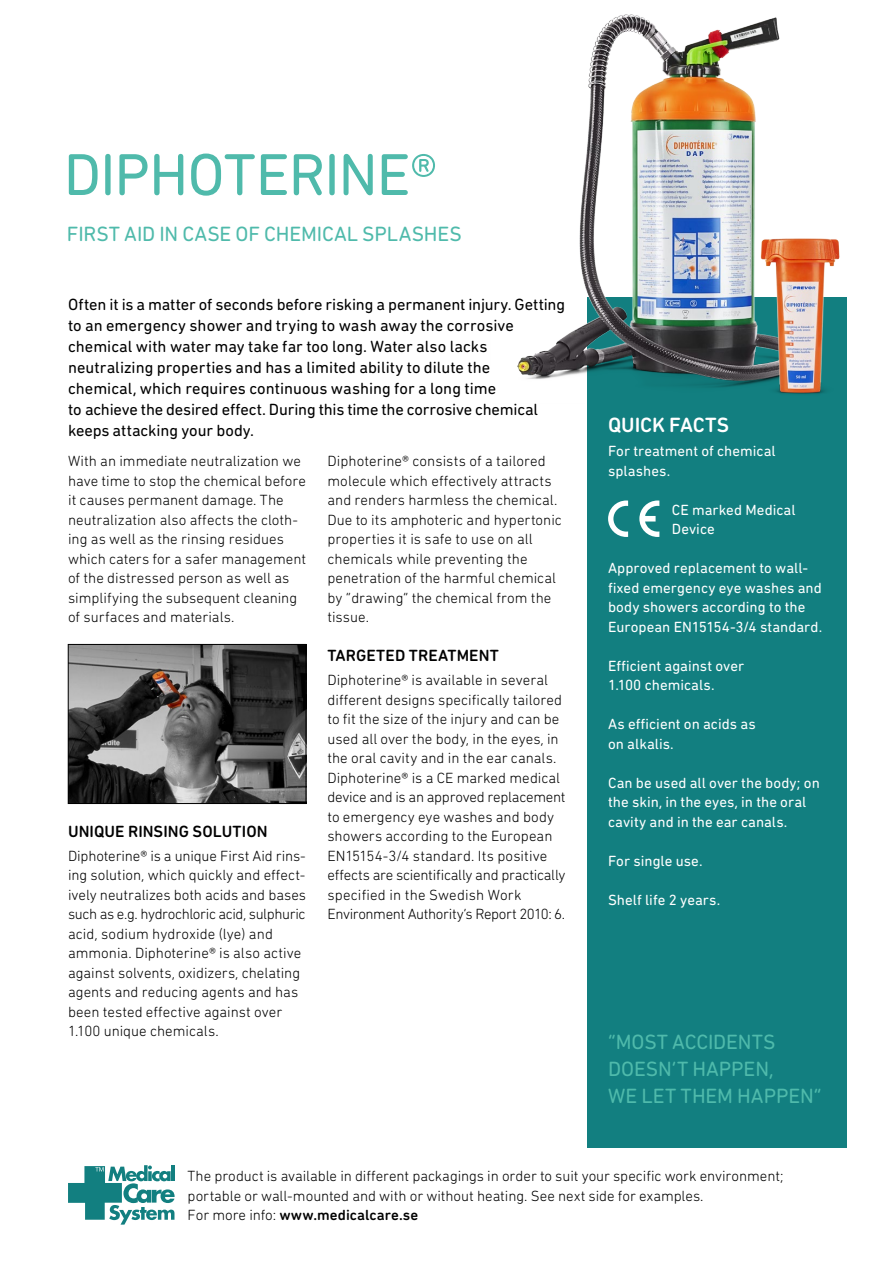
<style>
.page{position:relative;width:893px;height:1263px;background:#fff}
.page>*{position:absolute;margin:0;border:0;box-sizing:border-box;transform-origin:0 0}
.t1{font:60px "DIN Next Rounded LT Pro";letter-spacing:-.015em;color:#4fbaab}
.t2{font:21px/27px "DIN Next Rounded LT Pro";letter-spacing:-.005em;color:#4fbaab}
.t3{font:500 21px "DIN Next Rounded LT Pro";color:#fff}
.t4{font:16.5px/21px "DIN Next Rounded LT Pro";color:#000}
.t5{font:500 16.5px "DIN Next Rounded LT Pro";letter-spacing:.005em;color:#000}
.t6{font:300 15px/19.5px "DIN Next Rounded LT Pro";color:#000}
.t7{font:15px/19.5px "DIN Next Rounded LT Pro";color:#fff}
.s1{font-weight:500}
</style>
<div class="page">
<div style="left:587px;top:298px;width:259px;height:850px;background:#127f80"></div>
<img style="left:70px;top:646px;width:234px;height:156px">
<div style="left:68px;top:644px;width:238px;height:160px;border:1px solid #000"></div>
<img style="left:517px;top:14px;width:263px;height:373px">
<img style="left:754px;top:235px;width:93px;height:166px">
<svg style="left:68px;top:1165px;width:107px;height:59px"></svg>
<svg style="left:608px;top:500px;width:20px;height:37px"></svg>
<svg style="left:639px;top:500px;width:20px;height:37px"></svg>
<h1 class="t1" style="left:64px;top:140px;width:375px">DIPHOTERINE®</h1>
<h2 class="t2" style="left:67px;top:220px;width:396px">FIRST AID IN CASE OF CHEMICAL SPLASHES</h2>
<p class="t4" style="left:68px;top:294px;width:499px">Often it is a matter of seconds before risking a permanent injury. Getting to an emergency shower and trying to wash away the corrosive chemical with water may take far too long. Water also lacks neutralizing properties and has a limited ability to dilute the<br>chemical, which requires continuous washing for a long time<br>to achieve the desired effect. During this time the corrosive chemical keeps attacking your body.</p>
<p class="t6" style="left:68px;top:451px;width:240px">With an immediate neutralization we have time to stop the chemical before it causes permanent damage. The neutralization also affects the cloth&shy;ing as well as the rinsing residues which caters for a safer management of the distressed person as well as simplifying the subsequent cleaning of surfaces and materials.</p>
<p class="t5" style="left:68px;top:822px;width:201px">UNIQUE RINSING SOLUTION</p>
<p class="t6" style="left:68px;top:845px;width:240px">Diphoterine® is a unique First Aid rins&shy;ing solution, which quickly and effect&shy;ively neutralizes both acids and bases such as e.g. hydrochloric acid, sulphuric acid, sodium hydroxide (lye) and ammonia. Diphoterine® is also active against solvents, oxidizers, chelating agents and reducing agents and has been tested effective against over 1.100 unique chemicals.</p>
<p class="t6" style="left:327px;top:451px;width:236px">Diphoterine® consists of a tailored molecule which effectively attracts and renders harmless the chemical.<br>Due to its amphoteric and hypertonic properties it is safe to use on all chemicals while preventing the penetration of the harmful chemical by “drawing” the chemical from the tissue.</p>
<p class="t5" style="left:327px;top:646px;width:173px">TARGETED TREATMENT</p>
<p class="t6" style="left:327px;top:670px;width:240px">Diphoterine® is available in several different designs specifically tailored to fit the size of the injury and can be used all over the body, in the eyes, in the oral cavity and in the ear canals.<br>Diphoterine® is a CE marked medical device and is an approved replacement to emergency eye washes and body showers according to the European EN15154-3/4 standard. Its positive effects are scientifically and practically specified in the Swedish Work Environment Authority’s Report 2010: 6.</p>
<h2 class="t3" style="left:608px;top:413px;width:122px">QUICK FACTS</h2>
<p class="t7" style="left:608px;top:441px;width:169px">For treatment of chemical splashes.</p>
<p class="t7" style="left:672px;top:500px;width:125px">CE marked Medical<br>Device</p>
<p class="t7" style="left:608px;top:558px;width:216px">Approved replacement to wall&shy;fixed emergency eye washes and body showers according to the<br>European EN15154-3/4 standard.</p>
<p class="t7" style="left:608px;top:656px;width:138px">Efficient against over<br>1.100 chemicals.</p>
<p class="t7" style="left:608px;top:714px;width:149px">As efficient on acids as on alkalis.</p>
<p class="t7" style="left:608px;top:773px;width:213px">Can be used all over the body; on the skin, in the eyes, in the oral cavity and in the ear canals.</p>
<p class="t7" style="left:608px;top:851px;width:96px">For single use.</p>
<p class="t7" style="left:608px;top:890px;width:114px">Shelf life 2 years.</p>
<h2 class="t2" style="left:608px;top:1028px;width:215px">“MOST ACCIDENTS<br>DOESN’T HAPPEN,<br>WE LET THEM HAPPEN”</h2>
<p class="t6" style="left:188px;top:1166px;width:597px">The product is available in different packagings in order to suit your specific work environment; portable or wall-mounted and with or without heating. See next side for examples.<br>For more info: <span class="s1">www.medicalcare.se</span></p>
</div>
